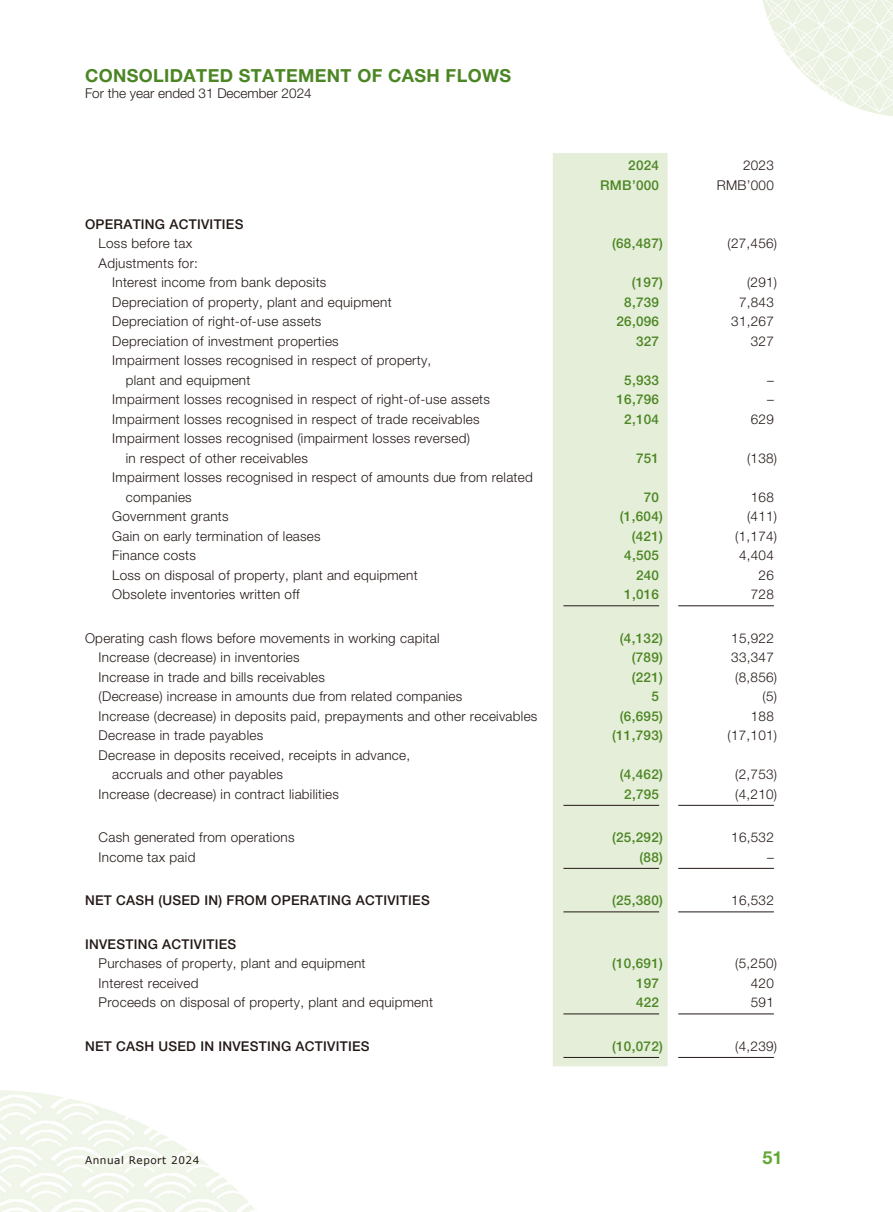
<style>
.page{position:relative;width:893px;height:1212px;background:#fff}
.page>*{position:absolute;margin:0;border:0;box-sizing:border-box;transform-origin:0 0}
.t1{font:700 18px "Helvetica Neue LT Std";letter-spacing:.02em;color:#4c8624}
.t2{font:700 18px "Helvetica Neue LT Std";color:#62a732}
.t3{font:300 13.5px/19.5px "Helvetica Neue LT Std";letter-spacing:.02em;color:#231916}
.t4{font:500 13.5px "Helvetica Neue LT Std";letter-spacing:.02em;color:#4c8624}
.t5{font:500 13.5px "Helvetica Neue LT Std";letter-spacing:.02em;color:#231916}
.t6{font:300 13.5px "Helvetica Neue LT Std";color:#231916}
.t7{font:10.5px "Verdana";letter-spacing:.05em;color:#231916}
</style>
<div class="page">
<img style="left:0;top:0;width:893px;height:1212px">
<div style="left:553px;top:153px;width:115px;height:913px;background:#e5eed8"></div>
<hr style="left:563px;top:605px;width:96px;height:1px;background:#231916">
<hr style="left:678px;top:605px;width:96px;height:1px;background:#231916">
<hr style="left:563px;top:805px;width:96px;height:1px;background:#231916">
<hr style="left:678px;top:805px;width:96px;height:1px;background:#231916">
<hr style="left:563px;top:868px;width:96px;height:1px;background:#231916">
<hr style="left:678px;top:868px;width:96px;height:1px;background:#231916">
<hr style="left:563px;top:911px;width:96px;height:1px;background:#231916">
<hr style="left:678px;top:911px;width:96px;height:1px;background:#231916">
<hr style="left:563px;top:1013px;width:96px;height:1px;background:#231916">
<hr style="left:678px;top:1013px;width:96px;height:1px;background:#231916">
<hr style="left:563px;top:1057px;width:96px;height:1px;background:#231916">
<hr style="left:678px;top:1057px;width:96px;height:1px;background:#231916">
<h1 class="t1" style="left:85px;top:64px;width:428px">CONSOLIDATED STATEMENT OF CASH FLOWS</h1>
<p class="t6" style="left:85px;top:85px;width:228px">For the year ended 31 December 2024</p>
<p class="t4" style="left:628px;top:157px;width:32px">2024</p>
<p class="t3" style="left:743px;top:155px;width:32px">2023</p>
<p class="t4" style="left:600px;top:177px;width:60px">RMB’000</p>
<p class="t3" style="left:717px;top:175px;width:59px">RMB’000</p>
<p class="t5" style="left:85px;top:216px;width:160px">OPERATING ACTIVITIES</p>
<p class="t3" style="left:99px;top:233px;width:95px">Loss before tax</p>
<p class="t4" style="left:612px;top:235px;width:52px">(68,487)</p>
<p class="t3" style="left:727px;top:233px;width:51px">(27,456)</p>
<p class="t3" style="left:112px;top:253px;width:216px;text-indent:-14px">Adjustments for:<br>Interest income from bank deposits</p>
<p class="t4" style="left:632px;top:274px;width:33px">(197)</p>
<p class="t3" style="left:747px;top:272px;width:32px">(291)</p>
<p class="t3" style="left:112px;top:292px;width:281px">Depreciation of property, plant and equipment</p>
<p class="t4" style="left:624px;top:294px;width:36px">8,739</p>
<p class="t3" style="left:739px;top:292px;width:36px">7,843</p>
<p class="t3" style="left:112px;top:311px;width:211px">Depreciation of right-of-use assets</p>
<p class="t4" style="left:616px;top:313px;width:44px">26,096</p>
<p class="t3" style="left:731px;top:311px;width:44px">31,267</p>
<p class="t3" style="left:112px;top:331px;width:228px">Depreciation of investment properties</p>
<p class="t4" style="left:636px;top:333px;width:25px">327</p>
<p class="t3" style="left:751px;top:331px;width:25px">327</p>
<p class="t3" style="left:126px;top:350px;width:307px;text-indent:-14px">Impairment losses recognised in respect of property, plant and equipment</p>
<p class="t4" style="left:624px;top:372px;width:36px">5,933</p>
<p class="t3" style="left:767px;top:370px;width:8px">–</p>
<p class="t3" style="left:112px;top:389px;width:379px">Impairment losses recognised in respect of right-of-use assets</p>
<p class="t4" style="left:616px;top:391px;width:44px">16,796</p>
<p class="t3" style="left:767px;top:389px;width:8px">–</p>
<p class="t3" style="left:112px;top:409px;width:369px">Impairment losses recognised in respect of trade receivables</p>
<p class="t4" style="left:624px;top:411px;width:36px">2,104</p>
<p class="t3" style="left:751px;top:409px;width:25px">629</p>
<p class="t3" style="left:126px;top:428px;width:346px;text-indent:-14px">Impairment losses recognised (impairment losses reversed) in respect of other receivables</p>
<p class="t4" style="left:636px;top:450px;width:25px">751</p>
<p class="t3" style="left:747px;top:448px;width:32px">(138)</p>
<p class="t3" style="left:126px;top:467px;width:409px;text-indent:-14px">Impairment losses recognised in respect of amounts due from related companies</p>
<p class="t4" style="left:644px;top:489px;width:17px">70</p>
<p class="t3" style="left:751px;top:487px;width:25px">168</p>
<p class="t3" style="left:112px;top:506px;width:118px">Government grants</p>
<p class="t4" style="left:620px;top:508px;width:44px">(1,604)</p>
<p class="t3" style="left:747px;top:506px;width:32px">(411)</p>
<p class="t3" style="left:112px;top:526px;width:210px">Gain on early termination of leases</p>
<p class="t4" style="left:632px;top:528px;width:33px">(421)</p>
<p class="t3" style="left:735px;top:526px;width:43px">(1,174)</p>
<p class="t3" style="left:112px;top:545px;width:85px">Finance costs</p>
<p class="t4" style="left:624px;top:547px;width:36px">4,505</p>
<p class="t3" style="left:739px;top:545px;width:36px">4,404</p>
<p class="t3" style="left:112px;top:565px;width:307px">Loss on disposal of property, plant and equipment</p>
<p class="t4" style="left:636px;top:567px;width:25px">240</p>
<p class="t3" style="left:759px;top:565px;width:17px">26</p>
<p class="t3" style="left:112px;top:584px;width:189px">Obsolete inventories written off</p>
<p class="t4" style="left:624px;top:586px;width:36px">1,016</p>
<p class="t3" style="left:751px;top:584px;width:25px">728</p>
<p class="t3" style="left:85px;top:628px;width:356px">Operating cash flows before movements in working capital</p>
<p class="t4" style="left:620px;top:630px;width:44px">(4,132)</p>
<p class="t3" style="left:731px;top:628px;width:44px">15,922</p>
<p class="t3" style="left:99px;top:647px;width:202px">Increase (decrease) in inventories</p>
<p class="t4" style="left:632px;top:649px;width:33px">(789)</p>
<p class="t3" style="left:731px;top:647px;width:44px">33,347</p>
<p class="t3" style="left:99px;top:667px;width:228px">Increase in trade and bills receivables</p>
<p class="t4" style="left:632px;top:669px;width:33px">(221)</p>
<p class="t3" style="left:735px;top:667px;width:43px">(8,856)</p>
<p class="t3" style="left:99px;top:686px;width:365px">(Decrease) increase in amounts due from related companies</p>
<p class="t4" style="left:652px;top:688px;width:9px">5</p>
<p class="t3" style="left:763px;top:686px;width:16px">(5)</p>
<p class="t3" style="left:99px;top:706px;width:440px">Increase (decrease) in deposits paid, prepayments and other receivables</p>
<p class="t4" style="left:620px;top:708px;width:44px">(6,695)</p>
<p class="t3" style="left:751px;top:706px;width:25px">188</p>
<p class="t3" style="left:99px;top:725px;width:166px">Decrease in trade payables</p>
<p class="t4" style="left:612px;top:727px;width:52px">(11,793)</p>
<p class="t3" style="left:727px;top:725px;width:51px">(17,101)</p>
<p class="t3" style="left:112px;top:745px;width:299px;text-indent:-14px">Decrease in deposits received, receipts in advance, accruals and other payables</p>
<p class="t4" style="left:620px;top:766px;width:44px">(4,462)</p>
<p class="t3" style="left:735px;top:764px;width:43px">(2,753)</p>
<p class="t3" style="left:99px;top:784px;width:242px">Increase (decrease) in contract liabilities</p>
<p class="t4" style="left:624px;top:786px;width:36px">2,795</p>
<p class="t3" style="left:735px;top:784px;width:43px">(4,210)</p>
<p class="t3" style="left:99px;top:827px;width:197px">Cash generated from operations</p>
<p class="t4" style="left:612px;top:829px;width:52px">(25,292)</p>
<p class="t3" style="left:731px;top:827px;width:44px">16,532</p>
<p class="t3" style="left:99px;top:847px;width:98px">Income tax paid</p>
<p class="t4" style="left:639px;top:849px;width:25px">(88)</p>
<p class="t3" style="left:767px;top:847px;width:8px">–</p>
<p class="t5" style="left:85px;top:892px;width:346px">NET CASH (USED IN) FROM OPERATING ACTIVITIES</p>
<p class="t4" style="left:612px;top:892px;width:52px">(25,380)</p>
<p class="t3" style="left:731px;top:890px;width:44px">16,532</p>
<p class="t5" style="left:85px;top:936px;width:153px">INVESTING ACTIVITIES</p>
<p class="t3" style="left:99px;top:953px;width:268px">Purchases of property, plant and equipment</p>
<p class="t4" style="left:612px;top:955px;width:52px">(10,691)</p>
<p class="t3" style="left:735px;top:953px;width:43px">(5,250)</p>
<p class="t3" style="left:99px;top:973px;width:101px">Interest received</p>
<p class="t4" style="left:636px;top:975px;width:25px">197</p>
<p class="t3" style="left:751px;top:973px;width:25px">420</p>
<p class="t3" style="left:99px;top:992px;width:336px">Proceeds on disposal of property, plant and equipment</p>
<p class="t4" style="left:636px;top:994px;width:25px">422</p>
<p class="t3" style="left:751px;top:992px;width:25px">591</p>
<p class="t5" style="left:85px;top:1038px;width:286px">NET CASH USED IN INVESTING ACTIVITIES</p>
<p class="t4" style="left:612px;top:1038px;width:52px">(10,072)</p>
<p class="t3" style="left:735px;top:1036px;width:43px">(4,239)</p>
<p class="t7" style="left:85px;top:1152px;width:116px">Annual Report 2024</p>
<h1 class="t2" style="left:762px;top:1147px;width:22px">51</h1>
</div>
